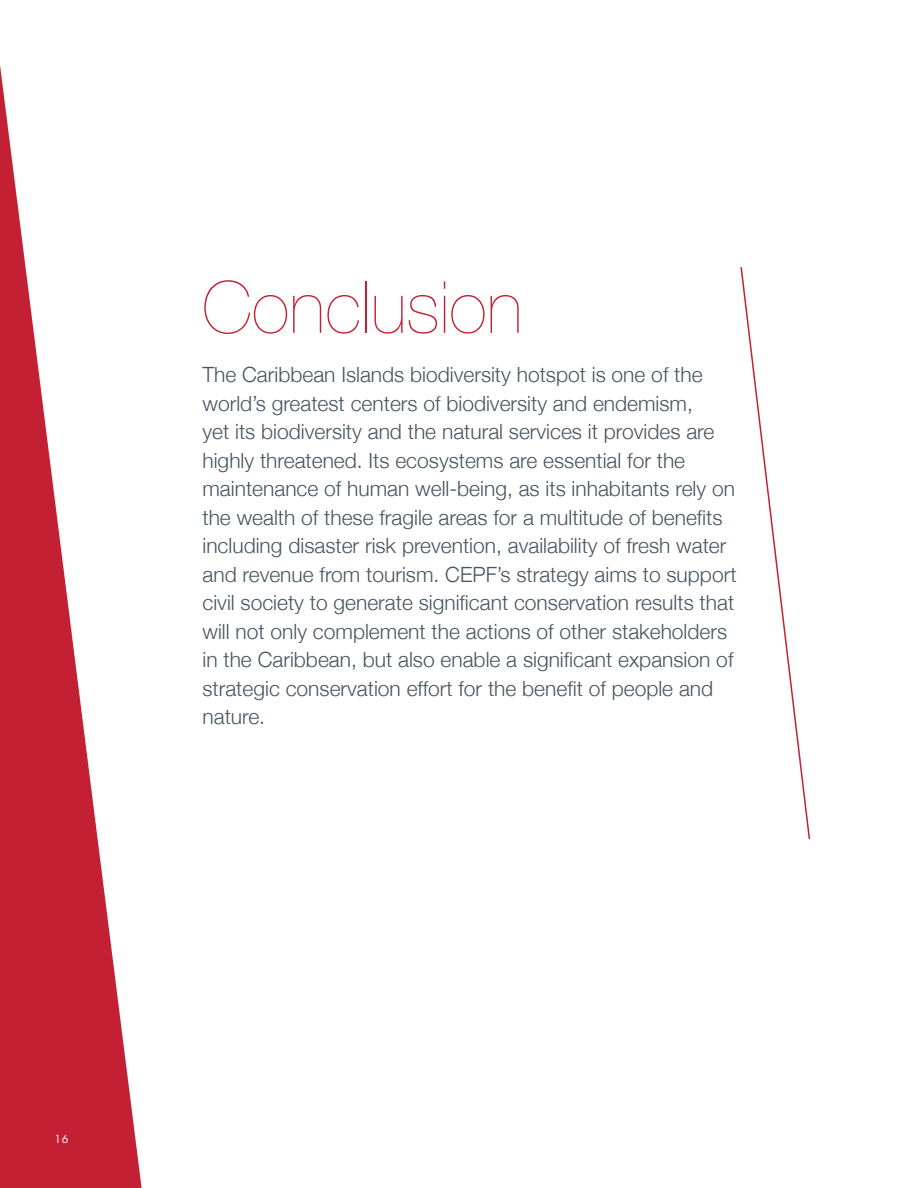
<style>
.page{position:relative;width:918px;height:1188px;background:#fff}
.page>*{position:absolute;margin:0;border:0;box-sizing:border-box;transform-origin:0 0}
.t1{font:200 72px "Helvetica Neue";color:#c42033}
.t2{font:300 21px/28.5px "Helvetica Neue";color:#465560}
.t3{font:10.8px "Futura";color:#fff}
</style>
<div class="page">
<svg style="left:0;top:65px;width:142px;height:1123px"></svg>
<svg style="left:740px;top:267px;width:71px;height:572px"></svg>
<h1 class="t1" style="left:202px;top:266px;width:322px">Conclusion</h1>
<p class="t2" style="left:202px;top:360px;width:536px">The Caribbean Islands biodiversity hotspot is one of the world’s greatest centers of biodiversity and endemism,<br>yet its biodiversity and the natural services it provides are highly threatened. Its ecosystems are essential for the maintenance of human well-being, as its inhabitants rely on the wealth of these fragile areas for a multitude of benefits including disaster risk prevention, availability of fresh water and revenue from tourism. CEPF’s strategy aims to support civil society to generate significant conservation results that will not only complement the actions of other stakeholders in the Caribbean, but also enable a significant expansion of strategic conservation effort for the benefit of people and nature.</p>
<p class="t3" style="left:55px;top:1132px;width:15px">16</p>
</div>
